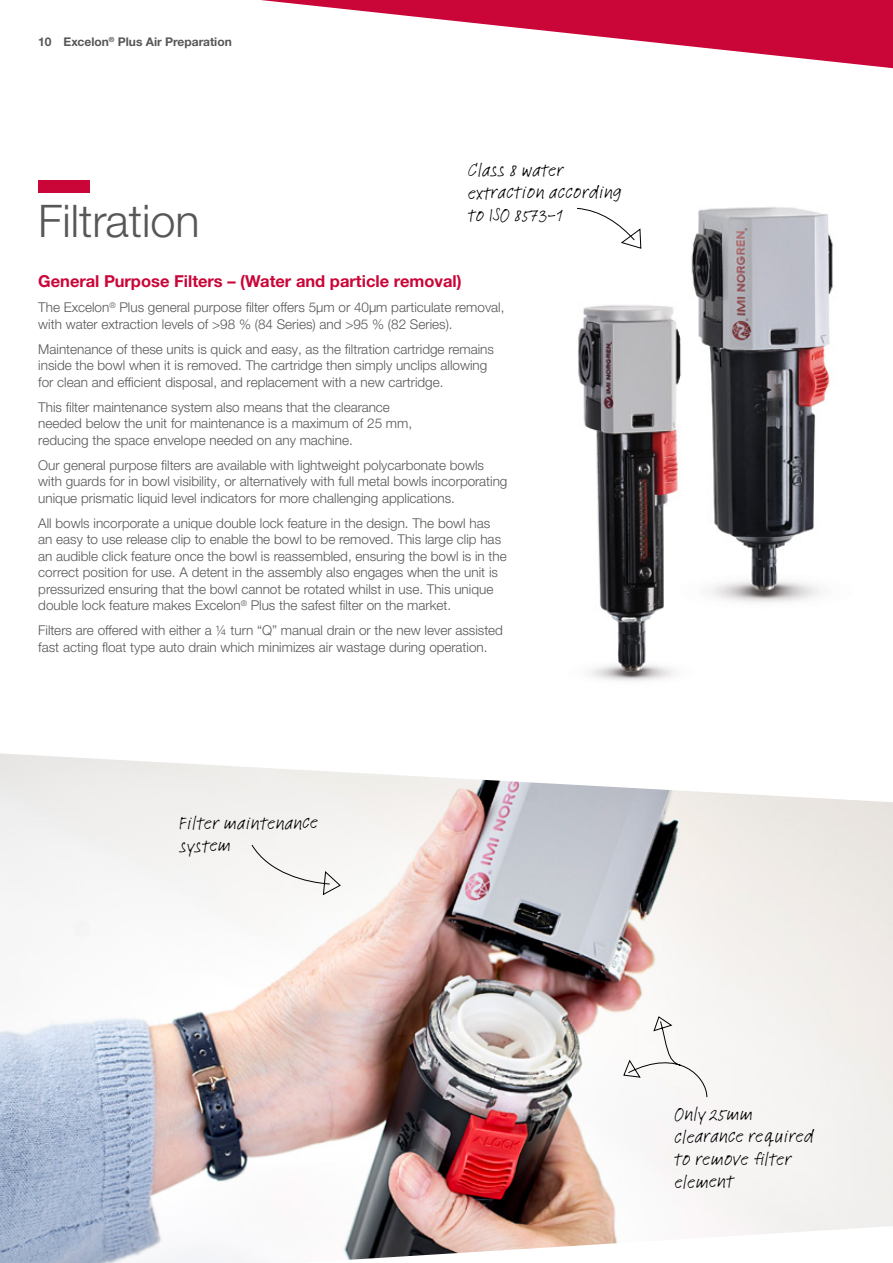
<style>
.page{position:relative;width:893px;height:1263px;background:#fff}
.page>*{position:absolute;margin:0;border:0;box-sizing:border-box;transform-origin:0 0}
.t1{font:300 45px "Helvetica Neue LTW1 G";color:#575756}
.t2{font:19.5px/22.5px "Feltpen LTCE";color:#000}
.t3{font:700 16.5px "Helvetica Neue LTW1 G";color:#ca0538}
.t4{font:300 13.5px/16.5px "Helvetica Neue LTW1 G";color:#575756}
.t5{font:700 12px "Helvetica Neue LTW1 G";color:#575756}
</style>
<div class="page">
<img style="left:38px;top:68px;width:855px;height:613px">
<svg style="left:261px;top:0;width:632px;height:68px"></svg>
<img style="left:0;top:753px;width:893px;height:510px">
<div style="left:38px;top:180px;width:51px;height:12px;background:#ca0538"></div>
<svg style="left:576px;top:207px;width:66px;height:42px"></svg>
<div style="left:251px;top:844px;width:91px;height:52px;background:#f7f6f4"></div>
<div style="left:623px;top:1015px;width:85px;height:83px;background:#f8f8f6"></div>
<p class="t5" style="left:38px;top:34px;width:195px">10 Excelon<sup>®</sup> Plus Air Preparation</p>
<h1 class="t1" style="left:38px;top:194px;width:163px">Filtration</h1>
<h2 class="t2" style="left:468px;top:158px;width:156px">Class 8 water extraction according to ISO 8573-1</h2>
<p class="t3" style="left:38px;top:271px;width:425px">General Purpose Filters – (Water and particle removal)</p>
<p class="t4" style="left:38px;top:299px;width:468px">The Excelon<sup>®</sup> Plus general purpose filter offers 5µm or 40µm particulate removal, with water extraction levels of &gt;98 % (84 Series) and &gt;95 % (82 Series).</p>
<p class="t4" style="left:38px;top:341px;width:457px">Maintenance of these units is quick and easy, as the filtration cartridge remains inside the bowl when it is removed. The cartridge then simply unclips allowing for clean and efficient disposal, and replacement with a new cartridge.</p>
<p class="t4" style="left:38px;top:399px;width:375px">This filter maintenance system also means that the clearance needed below the unit for maintenance is a maximum of 25 mm, reducing the space envelope needed on any machine.</p>
<p class="t4" style="left:38px;top:457px;width:471px">Our general purpose filters are available with lightweight polycarbonate bowls with guards for in bowl visibility, or alternatively with full metal bowls incorporating unique prismatic liquid level indicators for more challenging applications.</p>
<p class="t4" style="left:38px;top:515px;width:470px">All bowls incorporate a unique double lock feature in the design. The bowl has an easy to use release clip to enable the bowl to be removed. This large clip has an audible click feature once the bowl is reassembled, ensuring the bowl is in the correct position for use. A detent in the assembly also engages when the unit is pressurized ensuring that the bowl cannot be rotated whilst in use. This unique double lock feature makes Excelon<sup>®</sup> Plus the safest filter on the market.</p>
<p class="t4" style="left:38px;top:622px;width:466px">Filters are offered with either a ¼ turn “Q” manual drain or the new lever assisted fast acting float type auto drain which minimizes air wastage during operation.</p>
<h2 class="t2" style="left:179px;top:811px;width:140px">Filter maintenance system</h2>
<h2 class="t2" style="left:674px;top:1102px;width:141px">Only 25mm clearance required to remove filter element</h2>
</div>
